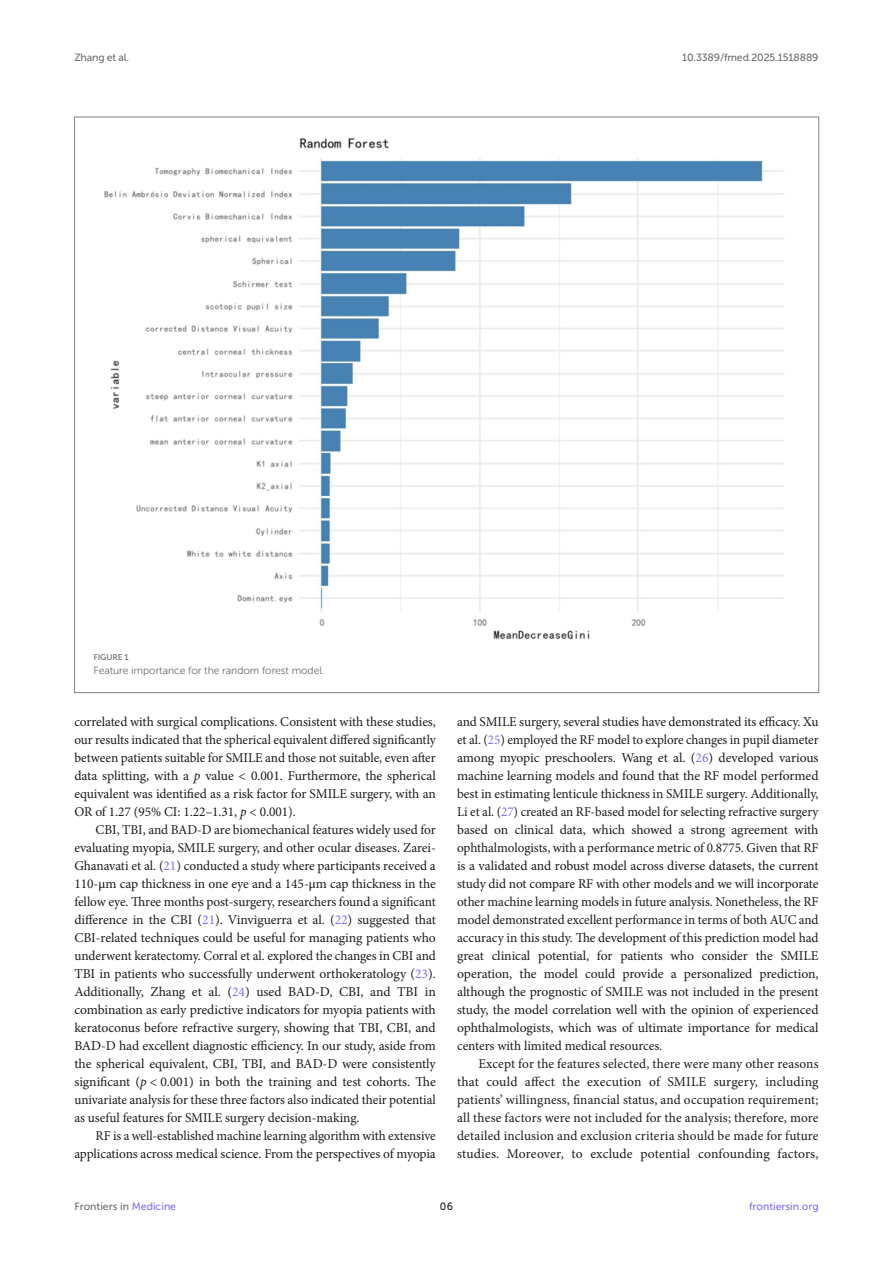
<style>
.page{position:relative;width:893px;height:1263px;background:#fff}
.page>*{position:absolute;margin:0;border:0;box-sizing:border-box;transform-origin:0 0}
.TEXT{font:13.5px/18px "Minion Pro";letter-spacing:-.005em;color:#1b1c1b;text-align:justify}
.t1{font:10.5px "Museo Sans 500";letter-spacing:-.015em;color:#706f70}
.FIG_LEG{font:10.5px "Museo Sans 300";letter-spacing:-.01em;color:#706f70}
.t2{font:10.5px "Museo Sans 500";color:#856df0}
.t3{font:10.5px "Museo Sans 500";color:#1b1c1b}
.FIG_HD{font:8.25px "Museo Sans 700";letter-spacing:-.01em;color:#7e7f7f}
.s1{font-style:italic}
.s2{color:#856df0}
.s3{font-family:"STIX General"}
</style>
<div class="page">
<img style="left:104px;top:137px;width:680px;height:502px">
<p class="t1" style="left:74px;top:51px;width:56px">Zhang et al.</p>
<p class="t1" style="left:682px;top:51px;width:138px">10.3389/fmed.2025.1518889</p>
<p class="FIG_HD" style="left:94px;top:653px;width:37px">FIGURE 1</p>
<p class="FIG_LEG" style="left:94px;top:664px;width:232px">Feature importance for the random forest model.</p>
<p class="TEXT" style="left:74px;top:713px;width:363px">correlated with surgical complications. Consistent with these studies, our results indicated that the spherical equivalent differed significantly between patients suitable for SMILE and those not suitable, even after data splitting, with a <span class="s1">p</span> value &lt; 0.001. Furthermore, the spherical equivalent was identified as a risk factor for SMILE surgery, with an OR of 1.27 (95% CI: 1.22–1.31, <span class="s1">p</span> &lt; 0.001).</p>
<p class="TEXT" style="left:74px;top:821px;width:363px;text-indent:21px">CBI, TBI, and BAD-D are biomechanical features widely used for evaluating myopia, SMILE surgery, and other ocular diseases. Zarei-Ghanavati et al. (<span class="s2">21</span>) conducted a study where participants received a 110-<span class="s3">μ</span>m cap thickness in one eye and a 145-<span class="s3">μ</span>m cap thickness in the fellow eye. Three months post-surgery, researchers found a significant difference in the CBI (<span class="s2">21</span>). Vinviguerra et al. (<span class="s2">22</span>) suggested that CBI-related techniques could be useful for managing patients who underwent keratectomy. Corral et al. explored the changes in CBI and TBI in patients who successfully underwent orthokeratology (<span class="s2">23</span>).<br>Additionally, Zhang et al. (<span class="s2">24</span>) used BAD-D, CBI, and TBI in combination as early predictive indicators for myopia patients with keratoconus before refractive surgery, showing that TBI, CBI, and BAD-D had excellent diagnostic efficiency. In our study, aside from the spherical equivalent, CBI, TBI, and BAD-D were consistently significant (<span class="s1">p</span> &lt; 0.001) in both the training and test cohorts. The univariate analysis for these three factors also indicated their potential as useful features for SMILE surgery decision-making.</p>
<p class="TEXT" style="left:74px;top:1127px;width:363px;text-align:right">RF is a well-established machine learning algorithm with extensive applications across medical science. From the perspectives of myopia</p>
<p class="TEXT" style="left:457px;top:713px;width:363px">and SMILE surgery, several studies have demonstrated its efficacy. Xu et al. (<span class="s2">25</span>) employed the RF model to explore changes in pupil diameter among myopic preschoolers. Wang et al. (<span class="s2">26</span>) developed various machine learning models and found that the RF model performed best in estimating lenticule thickness in SMILE surgery. Additionally, Li et al. (<span class="s2">27</span>) created an RF-based model for selecting refractive surgery based on clinical data, which showed a strong agreement with ophthalmologists, with a performance metric of 0.8775. Given that RF is a validated and robust model across diverse datasets, the current study did not compare RF with other models and we will incorporate other machine learning models in future analysis. Nonetheless, the RF model demonstrated excellent performance in terms of both AUC and accuracy in this study. The development of this prediction model had great clinical potential, for patients who consider the SMILE operation, the model could provide a personalized prediction, although the prognostic of SMILE was not included in the present study, the model correlation well with the opinion of experienced ophthalmologists, which was of ultimate importance for medical centers with limited medical resources.</p>
<p class="TEXT" style="left:457px;top:1055px;width:363px;text-indent:21px">Except for the features selected, there were many other reasons that could affect the execution of SMILE surgery, including patients’ willingness, financial status, and occupation requirement; all these factors were not included for the analysis; therefore, more detailed inclusion and exclusion criteria should be made for future studies. Moreover, to exclude potential confounding factors,</p>
<p class="t1" style="left:74px;top:1200px;width:103px">Frontiers in <span class="s2">Medicine</span></p>
<p class="t3" style="left:440px;top:1200px;width:15px">06</p>
<p class="t2" style="left:749px;top:1200px;width:71px">frontiersin.org</p>
</div>
